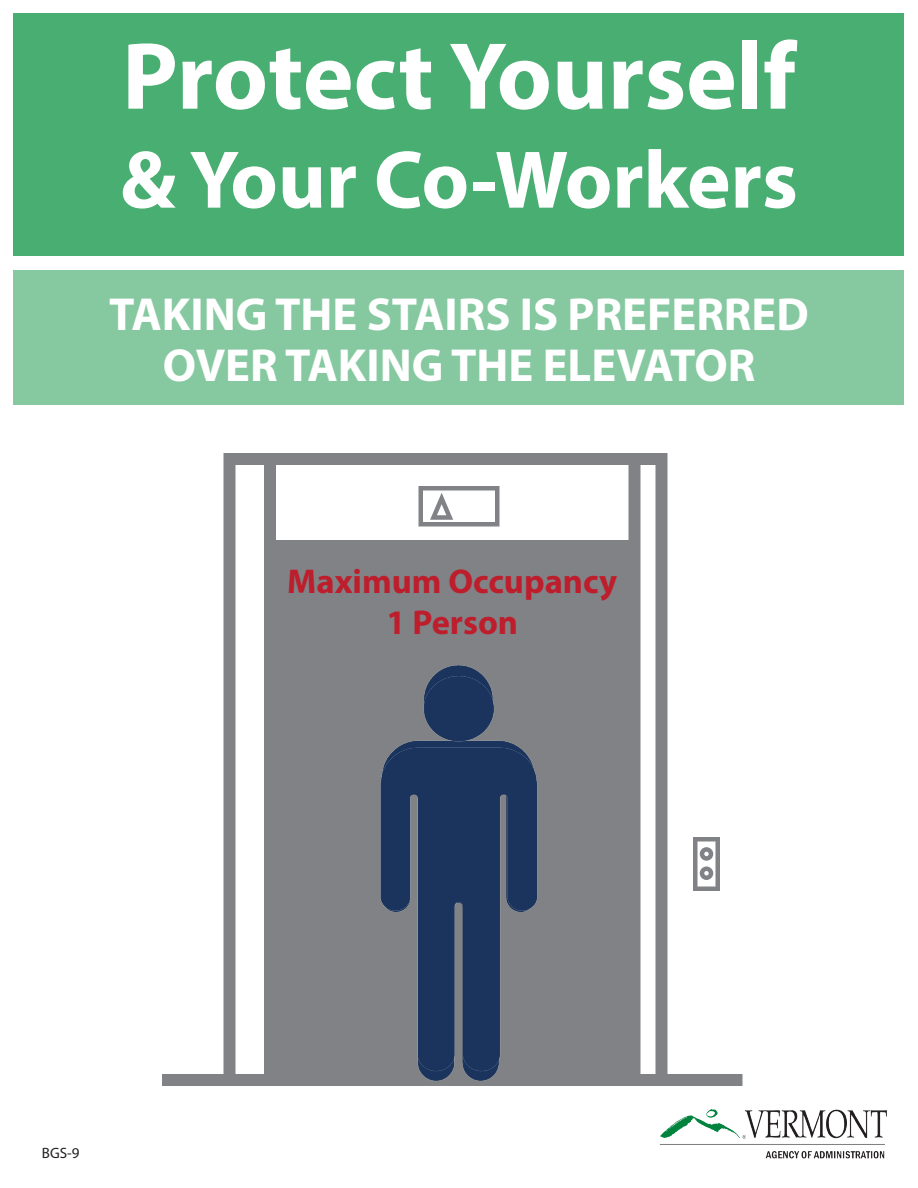
<style>
.page{position:relative;width:918px;height:1188px;background:#fff}
.page>*{position:absolute;margin:0;border:0;box-sizing:border-box;transform-origin:0 0}
.t1{font:700 96px "Myriad Pro";color:#fff}
.t2{font:700 82.5px "Myriad Pro";color:#fff}
.t3{font:700 46.5px/51px "Myriad Pro";color:#fff;text-align:center}
.t4{font:700 34.5px/41.4px "Myriad Pro";color:#be1d2c;text-align:center}
.t5{font:15px "Myriad Pro";color:#231f20}
</style>
<div class="page">
<div style="left:14px;top:14px;width:890px;height:242px;background:#49ae72"></div>
<div style="left:14px;top:270px;width:890px;height:135px;background:#86c9a1"></div>
<img style="left:659px;top:1109px;width:228px;height:50px">
<div style="left:656px;top:459px;width:12px;height:621px;background:#808285"></div>
<div style="left:270px;top:540px;width:364px;height:540px;background:#808285"></div>
<div style="left:162px;top:1074px;width:580px;height:12px;background:#808285"></div>
<div style="left:224px;top:459px;width:12px;height:621px;background:#808285"></div>
<div style="left:264px;top:459px;width:12px;height:621px;background:#808285"></div>
<div style="left:628px;top:459px;width:12px;height:621px;background:#808285"></div>
<div style="left:230px;top:453px;width:432px;height:12px;background:#808285"></div>
<svg style="left:418px;top:486px;width:82px;height:40px"></svg>
<svg style="left:693px;top:837px;width:27px;height:54px"></svg>
<img style="left:421px;top:665px;width:74px;height:416px">
<img style="left:380px;top:675px;width:157px;height:398px">
<h1 class="t1" style="left:122px;top:14px;width:675px">Protect Yourself</h1>
<h2 class="t2" style="left:120px;top:126px;width:679px">&amp; Your Co-Workers</h2>
<p class="t3" style="left:109px;top:287px;width:701px">TAKING THE STAIRS IS PREFERRED<br>OVER TAKING THE ELEVATOR</p>
<p class="t4" style="left:287px;top:559px;width:332px">Maximum Occupancy<br>1 Person</p>
<p class="t5" style="left:42px;top:1144px;width:39px">BGS-9</p>
</div>
